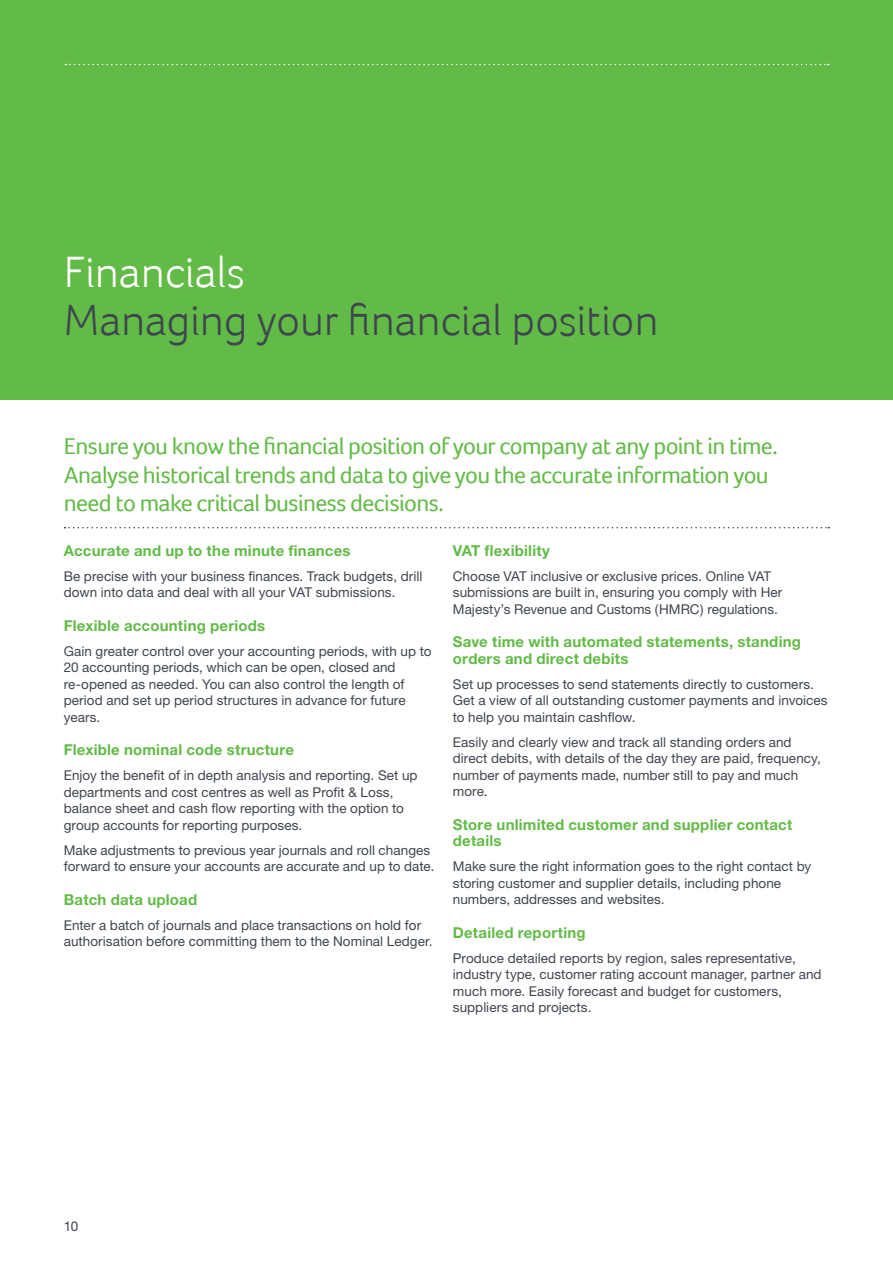
<style>
.page{position:relative;width:893px;height:1263px;background:#fff}
.page>*{position:absolute;margin:0;border:0;box-sizing:border-box;transform-origin:0 0}
.t1{font:300 45px "Foco";letter-spacing:-.01em;color:#3f454f}
.t2{font:300 45px "Foco";letter-spacing:-.005em;color:#fff}
.t3{font:24px/28.8px "Foco";letter-spacing:-.03em;color:#62bb46}
.t4{font:700 15px/16.5px "Helvetica Neue";letter-spacing:.015em;color:#62bb46}
.t5{font:13.5px/16.5px "Helvetica Neue";letter-spacing:.005em;color:#3f454f}
</style>
<div class="page">
<svg style="left:65px;top:527px;width:764px;height:1px"></svg>
<div style="left:0;top:0;width:893px;height:400px;background:#62bb46"></div>
<svg style="left:65px;top:64px;width:764px;height:1px"></svg>
<h1 class="t2" style="left:64px;top:246px;width:183px">Financials</h1>
<h1 class="t1" style="left:64px;top:294px;width:596px">Managing your financial position</h1>
<h2 class="t3" style="left:64px;top:431px;width:716px">Ensure you know the financial position of your company at any point in time.<br>Analyse historical trends and data to give you the accurate information you need to make critical business decisions.</h2>
<p class="t4" style="left:64px;top:542px;width:288px">Accurate and up to the minute finances</p>
<p class="t5" style="left:64px;top:567px;width:360px">Be precise with your business finances. Track budgets, drill down into data and deal with all your VAT submissions.</p>
<p class="t4" style="left:64px;top:617px;width:203px">Flexible accounting periods</p>
<p class="t5" style="left:64px;top:642px;width:369px">Gain greater control over your accounting periods, with up to 20 accounting periods, which can be open, closed and re-opened as needed. You can also control the length of period and set up period structures in advance for future years.</p>
<p class="t4" style="left:64px;top:741px;width:232px">Flexible nominal code structure</p>
<p class="t5" style="left:64px;top:767px;width:355px">Enjoy the benefit of in depth analysis and reporting. Set up departments and cost centres as well as Profit &amp; Loss, balance sheet and cash flow reporting with the option to group accounts for reporting purposes.</p>
<p class="t5" style="left:64px;top:841px;width:372px">Make adjustments to previous year journals and roll changes forward to ensure your accounts are accurate and up to date.</p>
<p class="t4" style="left:64px;top:891px;width:135px">Batch data upload</p>
<p class="t5" style="left:64px;top:916px;width:370px">Enter a batch of journals and place transactions on hold for authorisation before committing them to the Nominal Ledger.</p>
<p class="t4" style="left:453px;top:542px;width:99px">VAT flexibility</p>
<p class="t5" style="left:453px;top:567px;width:331px">Choose VAT inclusive or exclusive prices. Online VAT submissions are built in, ensuring you comply with Her<br>Majesty’s Revenue and Customs (HMRC) regulations.</p>
<p class="t4" style="left:453px;top:633px;width:350px">Save time with automated statements, standing orders and direct debits</p>
<p class="t5" style="left:453px;top:675px;width:376px">Set up processes to send statements directly to customers.<br>Get a view of all outstanding customer payments and invoices to help you maintain cashflow.</p>
<p class="t5" style="left:453px;top:733px;width:369px">Easily and clearly view and track all standing orders and direct debits, with details of the day they are paid, frequency, number of payments made, number still to pay and much more.</p>
<p class="t4" style="left:453px;top:816px;width:341px">Store unlimited customer and supplier contact details</p>
<p class="t5" style="left:453px;top:858px;width:360px">Make sure the right information goes to the right contact by storing customer and supplier details, including phone numbers, addresses and websites.</p>
<p class="t4" style="left:453px;top:924px;width:134px">Detailed reporting</p>
<p class="t5" style="left:453px;top:949px;width:370px">Produce detailed reports by region, sales representative, industry type, customer rating account manager, partner and much more. Easily forecast and budget for customers, suppliers and projects.</p>
<p class="t5" style="left:64px;top:1218px;width:16px">10</p>
</div>
